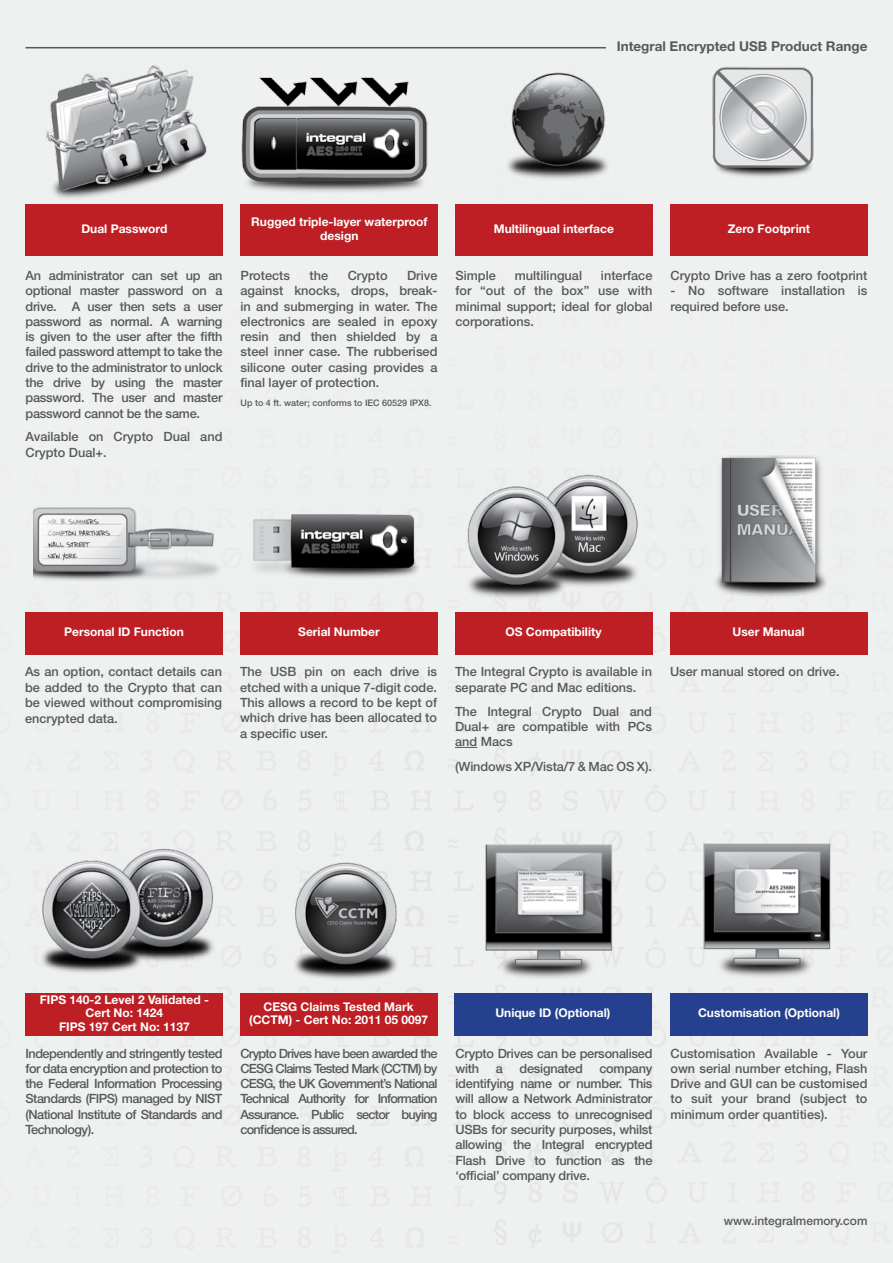
<style>
.page{position:relative;width:893px;height:1263px;background:#eff0f0}
.page>*{position:absolute;margin:0;border:0;box-sizing:border-box;transform-origin:0 0}
.t1{font:700 13.5px "Helvetica Neue";color:#58595b}
.t2{font:500 12.75px/15.3px "Helvetica Neue";color:#58595b;text-align:justify}
.t3{font:500 12.75px/15.3px "Helvetica Neue";letter-spacing:-.02em;color:#58595b}
.t4{font:700 12px/13.5px "Helvetica Neue";color:#fff;text-align:center}
.t5{font:500 12px "Helvetica Neue";color:#58595b}
.t6{font:500 9px "Helvetica Neue";color:#58595b}
</style>
<div class="page">
<img style="left:29px;top:841px;width:190px;height:147px">
<img style="left:245px;top:855px;width:190px;height:138px">
<div style="left:26px;top:993px;width:197px;height:42px;background:#be1f24"></div>
<div style="left:240px;top:993px;width:197px;height:42px;background:#be1f24"></div>
<div style="left:454px;top:993px;width:198px;height:42px;background:#25408f"></div>
<div style="left:670px;top:993px;width:198px;height:42px;background:#25408f"></div>
<div style="left:670px;top:204px;width:198px;height:51px;background:#be1f24"></div>
<div style="left:455px;top:204px;width:198px;height:51px;background:#be1f24"></div>
<div style="left:240px;top:204px;width:198px;height:51px;background:#be1f24"></div>
<div style="left:26px;top:204px;width:197px;height:51px;background:#be1f24"></div>
<img style="left:34px;top:62px;width:182px;height:141px">
<img style="left:34px;top:488px;width:188px;height:124px">
<img style="left:249px;top:480px;width:169px;height:131px">
<svg style="left:455px;top:747px;width:22px;height:1px"></svg>
<div style="left:670px;top:612px;width:197px;height:42px;background:#be1f24"></div>
<div style="left:455px;top:612px;width:197px;height:42px;background:#be1f24"></div>
<div style="left:240px;top:612px;width:198px;height:42px;background:#be1f24"></div>
<div style="left:25px;top:612px;width:198px;height:42px;background:#be1f24"></div>
<img style="left:459px;top:469px;width:189px;height:143px">
<img style="left:674px;top:455px;width:190px;height:147px">
<img style="left:465px;top:60px;width:178px;height:138px">
<img style="left:685px;top:58px;width:156px;height:121px">
<img style="left:674px;top:828px;width:189px;height:163px">
<img style="left:237px;top:64px;width:195px;height:141px">
<img style="left:459px;top:828px;width:189px;height:163px">
<hr style="left:26px;top:47px;width:580px;height:1px;background:#58595b">
<p class="t1" style="left:617px;top:37px;width:252px">Integral Encrypted USB Product Range</p>
<p class="t4" style="left:81px;top:221px;width:87px">Dual Password</p>
<p class="t2" style="left:26px;top:268px;width:199px">An administrator can set up an optional master password on a drive. A user then sets a user password as normal. A warning is given to the user after the fifth failed password attempt to take the drive to the administrator to unlock the drive by using the master password. The user and master password cannot be the same.</p>
<p class="t2" style="left:26px;top:429px;width:198px">Available on Crypto Dual and<br>Crypto Dual+.</p>
<p class="t4" style="left:251px;top:215px;width:178px">Rugged triple-layer waterproof design</p>
<p class="t2" style="left:240px;top:268px;width:51px">Protects</p>
<p class="t2" style="left:310px;top:268px;width:20px">the</p>
<p class="t2" style="left:348px;top:268px;width:41px">Crypto</p>
<p class="t2" style="left:240px;top:268px;width:198px;text-indent:167px">Drive against knocks, drops, break&shy;in and submerging in water. The electronics are sealed in epoxy resin and then shielded by a steel inner case. The rubberised silicone outer casing provides a final layer of protection.</p>
<p class="t6" style="left:240px;top:398px;width:193px">Up to 4 ft. water; conforms to IEC 60529 IPX8.</p>
<p class="t4" style="left:494px;top:221px;width:122px">Multilingual interface</p>
<p class="t4" style="left:728px;top:221px;width:84px">Zero Footprint</p>
<p class="t2" style="left:455px;top:268px;width:199px;text-indent:145px">interface for “out of the box” use with minimal support; ideal for global corporations.</p>
<p class="t2" style="left:670px;top:268px;width:198px">Crypto Drive has a zero footprint</p>
<p class="t2" style="left:455px;top:268px;width:42px">Simple</p>
<p class="t2" style="left:515px;top:268px;width:69px">multilingual</p>
<p class="t2" style="left:670px;top:283px;width:198px">- No software installation is required before use.</p>
<p class="t4" style="left:64px;top:625px;width:121px">Personal ID Function</p>
<p class="t4" style="left:298px;top:625px;width:83px">Serial Number</p>
<p class="t4" style="left:505px;top:625px;width:98px">OS Compatibility</p>
<p class="t4" style="left:732px;top:625px;width:74px">User Manual</p>
<p class="t2" style="left:25px;top:664px;width:198px">As an option, contact details can be added to the Crypto that can be viewed without compromising encrypted data.</p>
<p class="t2" style="left:240px;top:664px;width:199px">The USB pin on each drive is etched with a unique 7-digit code.<br>This allows a record to be kept of which drive has been allocated to a specific user.</p>
<p class="t2" style="left:455px;top:664px;width:198px">The Integral Crypto is available in separate PC and Mac editions.</p>
<p class="t2" style="left:455px;top:703px;width:198px">The Integral Crypto Dual and Dual+ are compatible with PCs and Macs</p>
<p class="t2" style="left:455px;top:758px;width:198px">(Windows XP/Vista/7 &amp; Mac OS X).</p>
<p class="t2" style="left:670px;top:664px;width:171px">User manual stored on drive.</p>
<p class="t4" style="left:40px;top:992px;width:171px">FIPS 140-2 Level 2 Validated -<br>Cert No: 1424<br>FIPS 197 Cert No: 1137</p>
<p class="t4" style="left:249px;top:999px;width:180px">CESG Claims Tested Mark (CCTM) - Cert No: 2011 05 0097</p>
<p class="t4" style="left:495px;top:1006px;width:117px">Unique ID (Optional)</p>
<p class="t4" style="left:698px;top:1006px;width:143px">Customisation (Optional)</p>
<p class="t2" style="left:26px;top:1045px;width:198px">Independently and stringently tested for data encryption and protection to the Federal Information Processing Standards (FIPS) managed by NIST (National Institute of Standards and Technology).</p>
<p class="t2" style="left:240px;top:1045px;width:198px">Crypto Drives have been awarded the CESG Claims Tested Mark (CCTM) by CESG, the UK Government’s National Technical Authority for Information Assurance. Public sector buying confidence is assured.</p>
<p class="t3" style="left:455px;top:1045px;width:198px">Crypto Drives can be personalised with</p>
<p class="t2" style="left:496px;top:1060px;width:9px">a</p>
<p class="t3" style="left:519px;top:1060px;width:65px">designated</p>
<p class="t2" style="left:455px;top:1060px;width:198px;text-indent:144px">company identifying name or number. This will allow a Network Administrator to block access to unrecognised USBs for security purposes, whilst allowing the Integral encrypted Flash Drive to function as the ‘official’ company drive.</p>
<p class="t2" style="left:670px;top:1045px;width:198px">Customisation Available - Your own serial number etching, Flash Drive and GUI can be customised to suit your brand (subject to minimum order quantities).</p>
<p class="t5" style="left:724px;top:1213px;width:145px">www.integralmemory.com</p>
</div>
